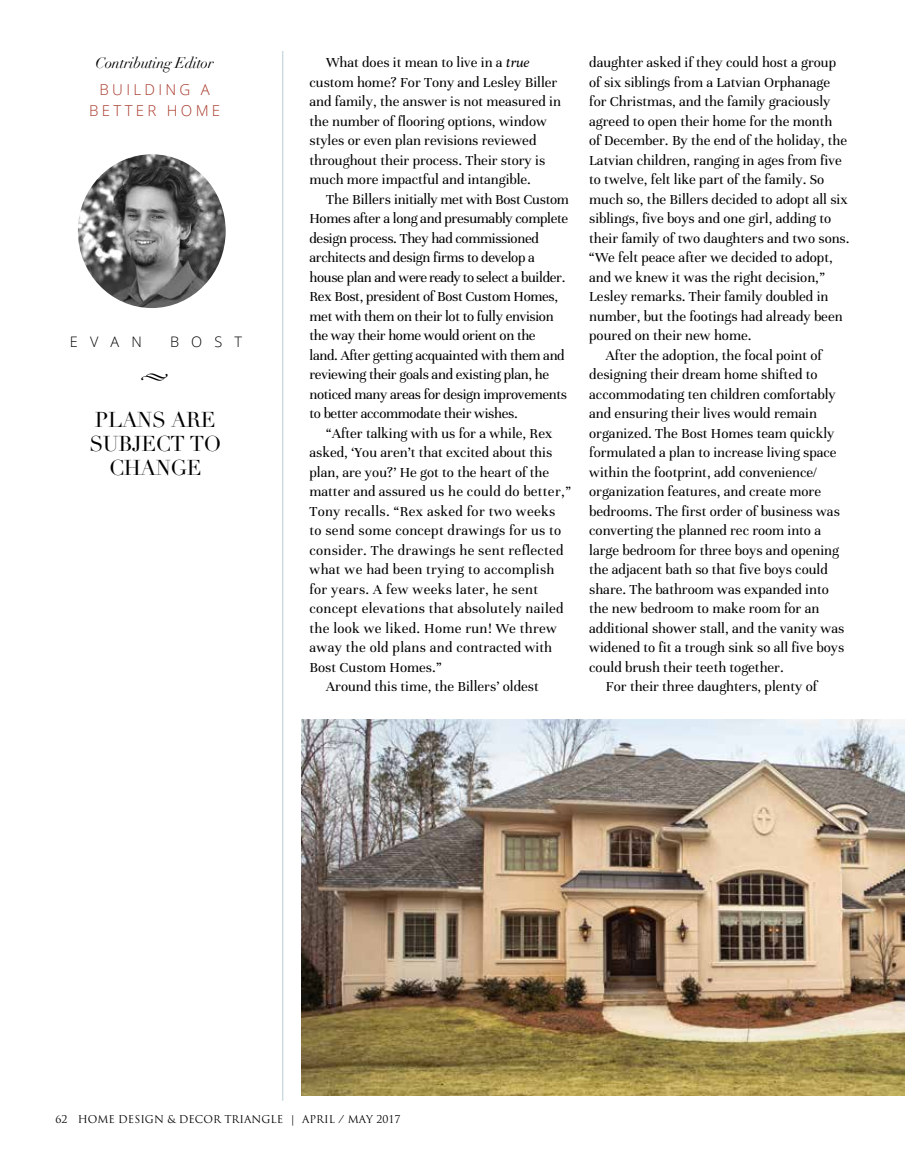
<style>
.page{position:relative;width:905px;height:1168px;background:#fff}
.page>*{position:absolute;margin:0;border:0;box-sizing:border-box;transform-origin:0 0}
.t1{font:21px/24px "Didot";letter-spacing:-.02em;color:#000;text-align:center}
.t2{font:15px/19.5px "Unna";color:#000}
.t3{font:15px/19.5px "Unna";letter-spacing:-.02em;color:#000}
.t4{font:15px "Unna";letter-spacing:.02em;color:#000}
.t5{font:300 15px/21px "Open Sans";letter-spacing:.22em;color:#a8382a;text-align:center}
.t6{font:italic 15px "Didot";letter-spacing:-.02em;color:#000}
.t7{font:300 14.55px "Open Sans";letter-spacing:.84em;color:#000}
.t8{font:10.5px "Trajan Pro";color:#000}
.s1{font-style:italic}
</style>
<div class="page">
<hr style="left:282px;top:51px;width:1px;height:1050px;background:#b7cdd2">
<img style="left:78px;top:154px;width:148px;height:154px">
<img style="left:302px;top:719px;width:602px;height:377px">
<p class="t6" style="left:96px;top:54px;width:120px">Contributing Editor</p>
<p class="t5" style="left:89px;top:79px;width:132px">BUILDING A<br>BETTER HOME</p>
<p class="t7" style="left:70px;top:332px;width:73px">E VAN</p>
<p class="t7" style="left:170px;top:332px;width:74px">BOST</p>
<h1 class="t1" style="left:89px;top:408px;width:131px">PLANS ARE<br>SUBJECT TO<br>CHANGE</h1>
<p class="t2" style="left:309px;top:53px;width:253px;text-indent:17px">What does it mean to live in a <span class="s1">true </span>custom home? For Tony and Lesley Biller and family, the answer is not measured in the number of flooring options, window styles or even plan revisions reviewed throughout their process. Their story is much more impactful and intangible.</p>
<p class="t3" style="left:309px;top:189px;width:261px;text-indent:17px">The Billers initially met with Bost Custom Homes after a long and presumably complete design process. They had commissioned architects and design firms to develop a house plan and were ready to select a builder.<br>Rex Bost, president of Bost Custom Homes, met with them on their lot to fully envision the way their home would orient on the<br>land. After getting acquainted with them and reviewing their goals and existing plan, he noticed many areas for design improvements to better accommodate their wishes.</p>
<p class="t2" style="left:326px;top:423px;width:227px">“After talking with us for a while, Rex</p>
<p class="t2" style="left:309px;top:443px;width:244px">asked, ‘You aren’t that excited about this</p>
<p class="t2" style="left:309px;top:462px;width:241px">plan, are you?’ He got to the heart of the</p>
<p class="t4" style="left:309px;top:483px;width:263px">matter and assured us he could do better,”</p>
<p class="t4" style="left:309px;top:503px;width:247px">Tony recalls. “Rex asked for two weeks</p>
<p class="t4" style="left:309px;top:522px;width:253px">to send some concept drawings for us to</p>
<p class="t4" style="left:309px;top:542px;width:256px">consider. The drawings he sent reflected</p>
<p class="t4" style="left:309px;top:561px;width:246px">what we had been trying to accomplish</p>
<p class="t4" style="left:309px;top:581px;width:230px">for years. A few weeks later, he sent</p>
<p class="t4" style="left:309px;top:600px;width:255px">concept elevations that absolutely nailed</p>
<p class="t4" style="left:309px;top:620px;width:249px">the look we liked. Home run! We threw</p>
<p class="t4" style="left:309px;top:639px;width:244px">away the old plans and contracted with</p>
<p class="t2" style="left:309px;top:657px;width:134px">Bost Custom Homes.”</p>
<p class="t2" style="left:326px;top:677px;width:214px">Around this time, the Billers’ oldest</p>
<p class="t2" style="left:589px;top:53px;width:248px">daughter asked if they could host a group</p>
<p class="t2" style="left:589px;top:72px;width:242px">of six siblings from a Latvian Orphanage</p>
<p class="t2" style="left:589px;top:92px;width:243px">for Christmas, and the family graciously</p>
<p class="t2" style="left:589px;top:111px;width:244px">agreed to open their home for the month</p>
<p class="t2" style="left:589px;top:131px;width:259px">of December. By the end of the holiday, the</p>
<p class="t2" style="left:589px;top:150px;width:254px">Latvian children, ranging in ages from five</p>
<p class="t2" style="left:589px;top:170px;width:236px">to twelve, felt like part of the family. So</p>
<p class="t2" style="left:589px;top:189px;width:260px">much so, the Billers decided to adopt all six</p>
<p class="t2" style="left:589px;top:209px;width:243px">siblings, five boys and one girl, adding to</p>
<p class="t2" style="left:589px;top:228px;width:262px">their family of two daughters and two sons.</p>
<p class="t2" style="left:589px;top:248px;width:245px">“We felt peace after we decided to adopt,</p>
<p class="t2" style="left:589px;top:267px;width:237px">and we knew it was the right decision,”</p>
<p class="t2" style="left:589px;top:287px;width:241px">Lesley remarks. Their family doubled in</p>
<p class="t2" style="left:589px;top:306px;width:255px">number, but the footings had already been</p>
<p class="t2" style="left:589px;top:326px;width:164px">poured on their new home.</p>
<p class="t2" style="left:606px;top:345px;width:217px">After the adoption, the focal point of</p>
<p class="t2" style="left:589px;top:365px;width:230px">designing their dream home shifted to</p>
<p class="t2" style="left:589px;top:384px;width:248px">accommodating ten children comfortably</p>
<p class="t2" style="left:589px;top:404px;width:229px">and ensuring their lives would remain</p>
<p class="t2" style="left:589px;top:423px;width:247px">organized. The Bost Homes team quickly</p>
<p class="t2" style="left:589px;top:443px;width:249px">formulated a plan to increase living space</p>
<p class="t2" style="left:589px;top:462px;width:229px">within the footprint, add convenience/</p>
<p class="t2" style="left:589px;top:482px;width:233px">organization features, and create more</p>
<p class="t2" style="left:589px;top:501px;width:252px">bedrooms. The first order of business was</p>
<p class="t2" style="left:589px;top:521px;width:233px">converting the planned rec room into a</p>
<p class="t2" style="left:589px;top:540px;width:251px">large bedroom for three boys and opening</p>
<p class="t2" style="left:589px;top:560px;width:240px">the adjacent bath so that five boys could</p>
<p class="t2" style="left:589px;top:579px;width:241px">share. The bathroom was expanded into</p>
<p class="t2" style="left:589px;top:599px;width:231px">the new bedroom to make room for an</p>
<p class="t2" style="left:589px;top:618px;width:257px">additional shower stall, and the vanity was</p>
<p class="t2" style="left:589px;top:638px;width:256px">widened to fit a trough sink so all five boys</p>
<p class="t2" style="left:589px;top:657px;width:196px">could brush their teeth together.</p>
<p class="t2" style="left:606px;top:677px;width:213px">For their three daughters, plenty of</p>
<p class="t8" style="left:56px;top:1113px;width:346px">62 HOME DESIGN &amp; DECOR TRIANGLE | APRIL / MAY 2017</p>
</div>
